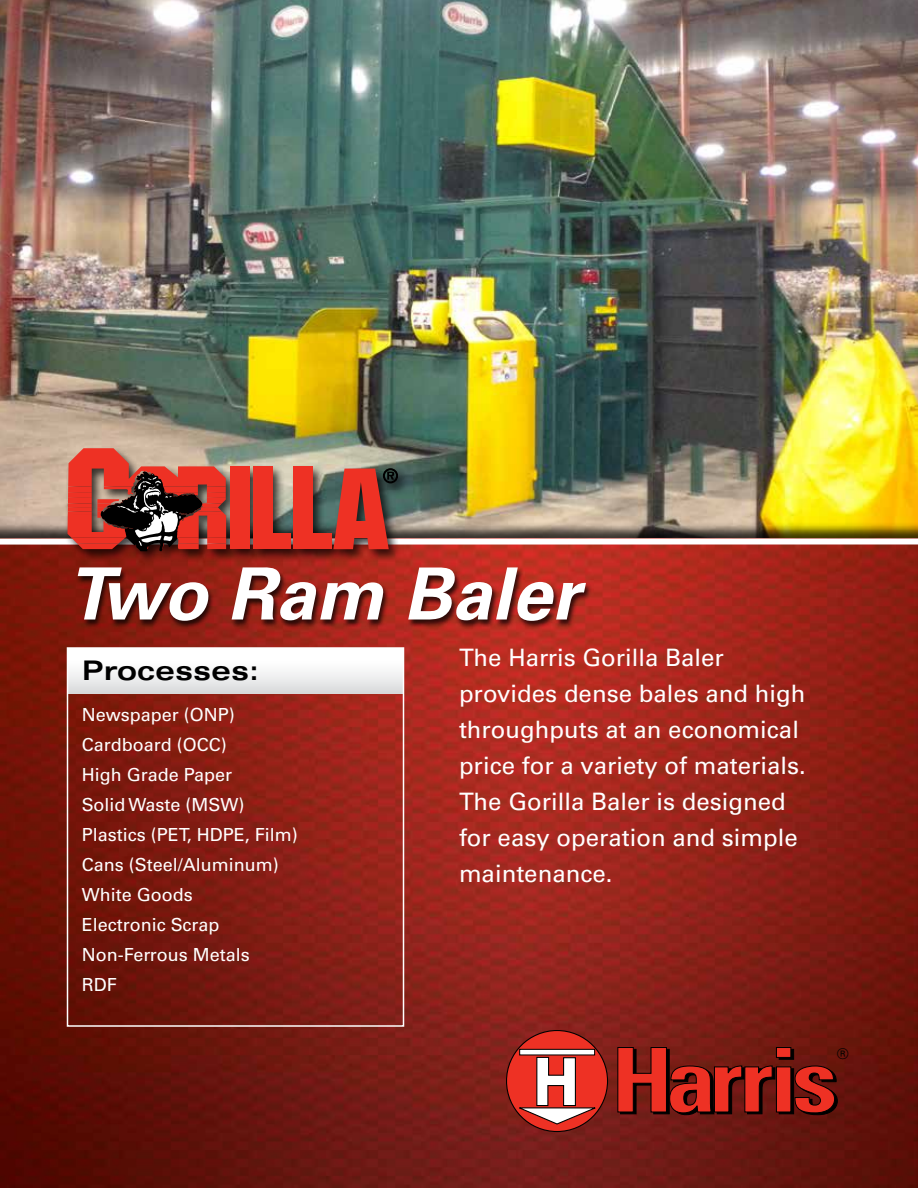
<style>
.page{position:relative;width:918px;height:1188px;background:#fff}
.page>*{position:absolute;margin:0;border:0;box-sizing:border-box;transform-origin:0 0}
.t1{font:italic 700 72px "Univers";color:#fff}
.t2{font:700 expanded 27px "Univers";color:#000}
.t3{font:24px/36px "Univers";color:#fff}
.t4{font:18px/30px "Univers";color:#fff}
.t5{font:14.7px "Univers";color:#000}
</style>
<div class="page">
<img style="left:0;top:0;width:918px;height:522px">
<img style="left:0;top:545px;width:918px;height:643px">
<div style="left:68px;top:648px;width:335px;height:45px;background:linear-gradient(to bottom,#fff,#dedfe0)"></div>
<svg style="left:617px;top:1047px;width:221px;height:69px;background:#911e16"></svg>
<svg style="left:507px;top:1031px;width:101px;height:101px;background:#d72c20"></svg>
<svg style="left:518px;top:1056px;width:82px;height:69px"></svg>
<svg style="left:519px;top:1049px;width:76px;height:6px"></svg>
<div style="left:76px;top:568px;width:517px;height:62px;background:#000;opacity:.75"></div>
<div style="left:67px;top:647px;width:337px;height:380px;border:2px solid #fff"></div>
<div style="left:65px;top:445px;width:346px;height:120px;background:#000;opacity:.75"></div>
<div style="left:230px;top:466px;width:20px;height:83px;background:#ee3124"></div>
<div style="left:253px;top:466px;width:19px;height:83px;background:#ee3124"></div>
<div style="left:254px;top:533px;width:37px;height:16px;background:#ee3124"></div>
<div style="left:294px;top:466px;width:19px;height:83px;background:#ee3124"></div>
<div style="left:294px;top:533px;width:37px;height:16px;background:#ee3124"></div>
<svg style="left:333px;top:468px;width:64px;height:81px;background:#a73e35"></svg>
<div style="left:352px;top:521px;width:17px;height:17px;background:#ee3124"></div>
<svg style="left:68px;top:448px;width:158px;height:103px;background:#a74a3f"></svg>
<h1 class="t1" style="left:68px;top:552px;width:513px">Two Ram Baler</h1>
<p class="t3" style="left:459px;top:640px;width:348px">The Harris Gorilla Baler provides dense bales and high throughputs at an economical price for a variety of materials.<br>The Gorilla Baler is designed for easy operation and simple maintenance.</p>
<p class="t2" style="left:82px;top:655px;width:179px">Processes:</p>
<p class="t4" style="left:82px;top:699px;width:217px">Newspaper (ONP)<br>Cardboard (OCC)<br>High Grade Paper<br>Solid Waste (MSW)<br>Plastics (PET, HDPE, Film)<br>Cans (Steel/Aluminum)<br>White Goods<br>Electronic Scrap<br>Non-Ferrous Metals<br>RDF</p>
<p class="t5" style="left:837px;top:1045px;width:13px">®</p>
</div>
